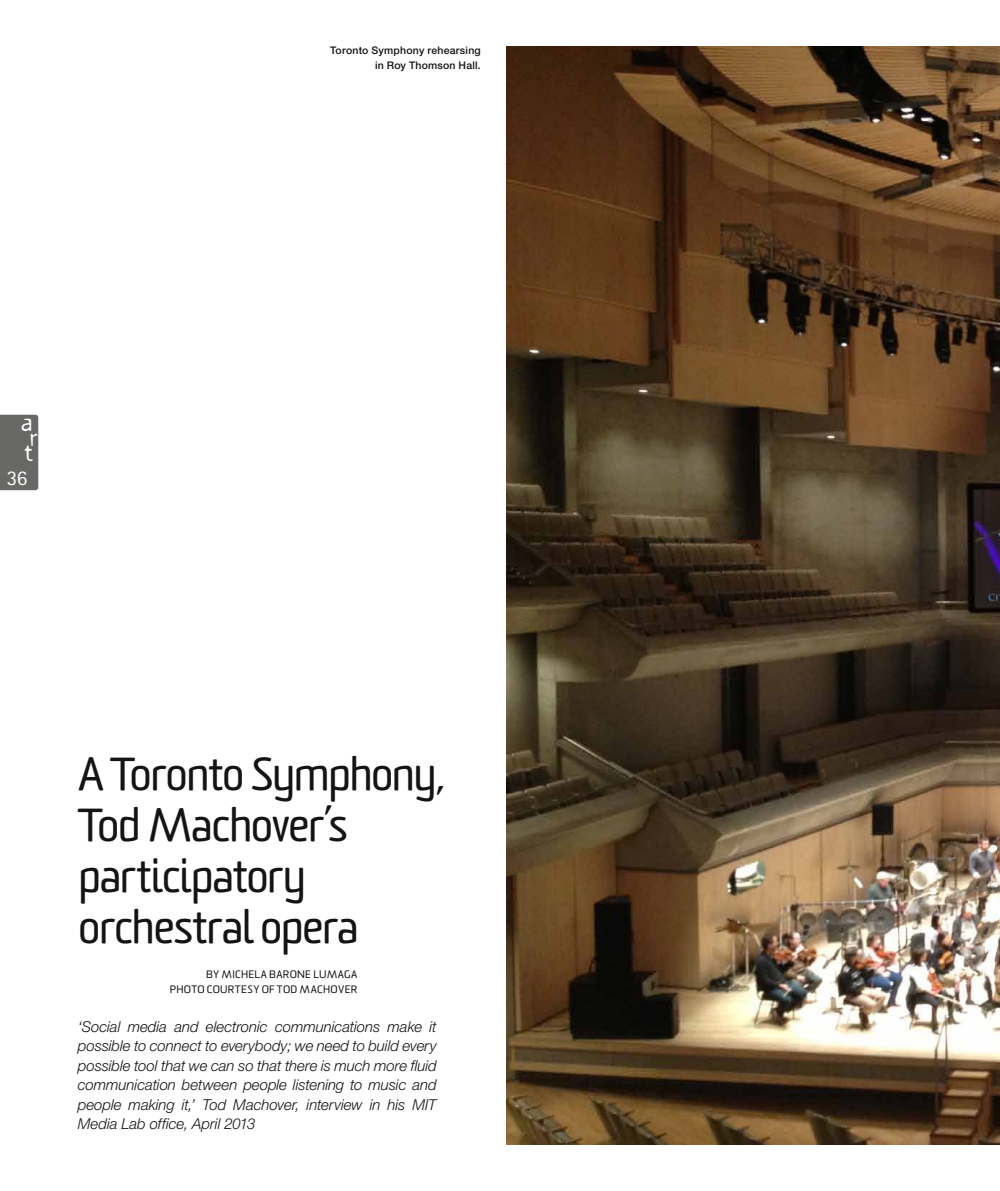
<style>
.page{position:relative;width:1000px;height:1191px;background:#fff}
.page>*{position:absolute;margin:0;border:0;box-sizing:border-box;transform-origin:0 0}
.t1{font:45px/51px "Sommet Rounded";letter-spacing:-.05em;color:#141415}
.t2{font:25.5px "Template Gothic";color:#fff}
.t3{font:21px "Rotis Sans Serif";color:#fff}
.t4{font:italic 300 15px/19.5px "Helvetica Neue";letter-spacing:-.005em;color:#141415;text-align:justify}
.t5{font:10.5px/15px "Sommet Rounded";letter-spacing:.025em;color:#141415;text-align:right}
.t6{font:500 10.5px/14.2px "Helvetica Neue";letter-spacing:.02em;color:#141415;text-align:right}
</style>
<div class="page">
<img style="left:506px;top:47px;width:493px;height:1097px">
<div style="left:0;top:415px;width:38px;height:75px;background:#686867"></div>
<p class="t6" style="left:330px;top:43px;width:152px">Toronto Symphony rehearsing in Roy Thomson Hall.</p>
<h2 class="t2" style="left:20px;top:403px;width:14px">a</h2>
<h2 class="t2" style="left:29px;top:418px;width:10px">r</h2>
<h2 class="t2" style="left:25px;top:433px;width:10px">t</h2>
<h3 class="t3" style="left:7px;top:465px;width:22px">36</h3>
<h1 class="t1" style="left:78px;top:749px;width:370px">A Toronto Symphony,<br>Tod Machover’s participatory orchestral opera</h1>
<p class="t5" style="left:170px;top:966px;width:189px">BY MICHELA BARONE LUMAGA<br>PHOTO COURTESY OF TOD MACHOVER</p>
<p class="t4" style="left:78px;top:1016px;width:360px">‘Social media and electronic communications make it possible to connect to everybody; we need to build every possible tool that we can so that there is much more fluid communication between people listening to music and people making it,’ Tod Machover, interview in his MIT Media Lab office, April 2013</p>
</div>
